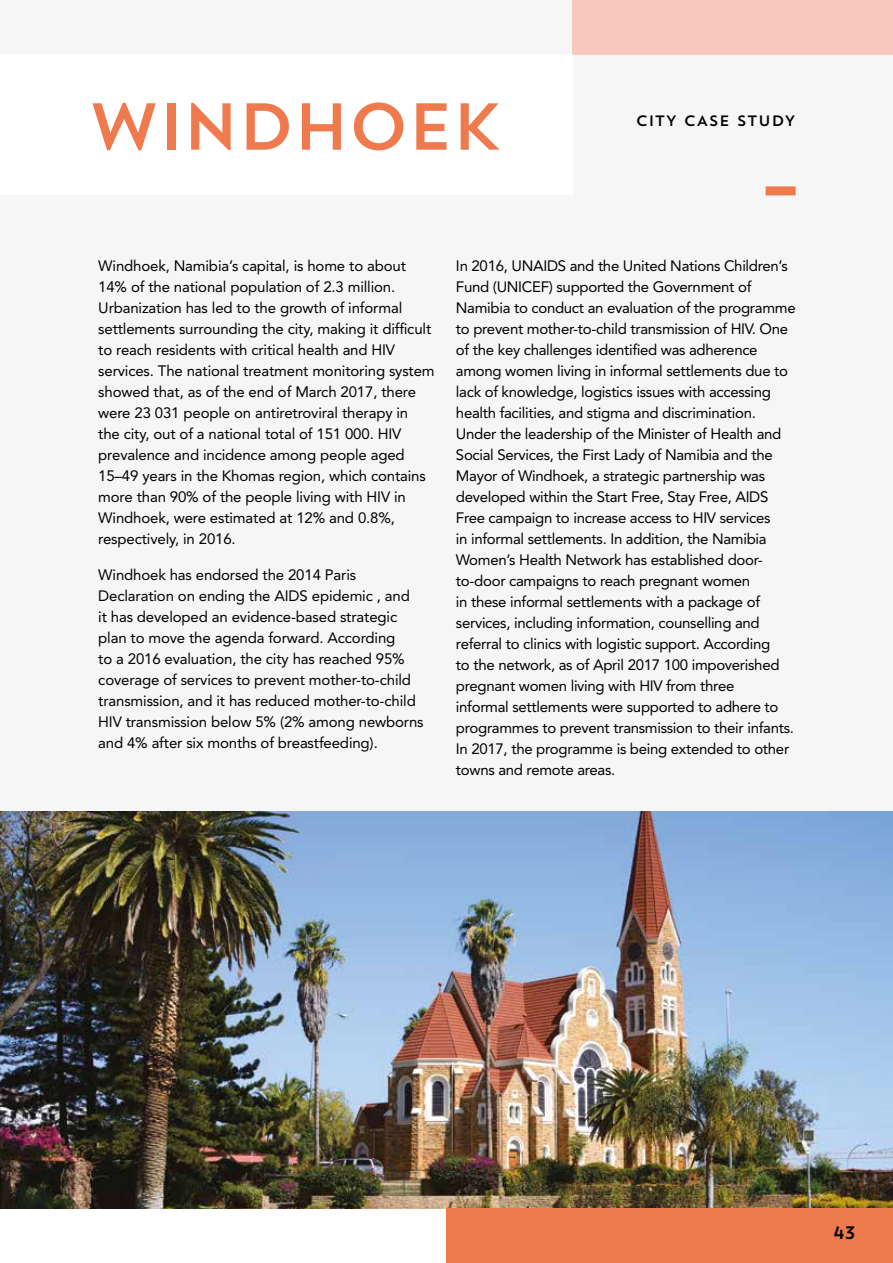
<style>
.page{position:relative;width:893px;height:1263px;background:#fff}
.page>*{position:absolute;margin:0;border:0;box-sizing:border-box;transform-origin:0 0}
.t1{font:66px "Trend Sans One";letter-spacing:-.05em;color:#ef7a4e}
.t2{font:18px "Trend Sans One";color:#000}
.t3{font:15px/21px "Avenir";letter-spacing:-.02em;color:#000}
.t4{font:15px "Trend Sans One";letter-spacing:.02em;color:#000}
</style>
<div class="page">
<div style="left:1px;top:0;width:892px;height:994px;background:#f6f6f6"></div>
<div style="left:573px;top:0;width:320px;height:54px;background:#f9c8bc"></div>
<img style="left:0;top:811px;width:893px;height:397px">
<div style="left:446px;top:1208px;width:447px;height:55px;background:#ef7a4e"></div>
<div style="left:1px;top:54px;width:572px;height:141px;background:#fff"></div>
<div style="left:766px;top:186px;width:30px;height:9px;background:#ef7a4e"></div>
<h1 class="t1" style="left:88px;top:84px;width:417px">WINDHOEK</h1>
<p class="t4" style="left:636px;top:111px;width:161px">CITY CASE STUDY</p>
<p class="t3" style="left:98px;top:255px;width:338px">Windhoek, Namibia’s capital, is home to about 14% of the national population of 2.3 million.<br>Urbanization has led to the growth of informal settlements surrounding the city, making it difficult to reach residents with critical health and HIV services. The national treatment monitoring system showed that, as of the end of March 2017, there were 23 031 people on antiretroviral therapy in<br>the city, out of a national total of 151 000. HIV prevalence and incidence among people aged 15–49 years in the Khomas region, which contains more than 90% of the people living with HIV in Windhoek, were estimated at 12% and 0.8%, respectively, in 2016.</p>
<p class="t3" style="left:98px;top:564px;width:327px">Windhoek has endorsed the 2014 Paris Declaration on ending the AIDS epidemic , and<br>it has developed an evidence-based strategic plan to move the agenda forward. According<br>to a 2016 evaluation, the city has reached 95% coverage of services to prevent mother-to-child transmission, and it has reduced mother-to-child HIV transmission below 5% (2% among newborns and 4% after six months of breastfeeding).</p>
<p class="t3" style="left:456px;top:255px;width:341px">In 2016, UNAIDS and the United Nations Children’s Fund (UNICEF) supported the Government of Namibia to conduct an evaluation of the programme to prevent mother-to-child transmission of HIV. One of the key challenges identified was adherence among women living in informal settlements due to lack of knowledge, logistics issues with accessing health facilities, and stigma and discrimination.<br>Under the leadership of the Minister of Health and Social Services, the First Lady of Namibia and the Mayor of Windhoek, a strategic partnership was developed within the Start Free, Stay Free, AIDS Free campaign to increase access to HIV services<br>in informal settlements. In addition, the Namibia Women’s Health Network has established door&shy;to-door campaigns to reach pregnant women<br>in these informal settlements with a package of services, including information, counselling and referral to clinics with logistic support. According<br>to the network, as of April 2017 100 impoverished pregnant women living with HIV from three<br>informal settlements were supported to adhere to programmes to prevent transmission to their infants.<br>In 2017, the programme is being extended to other towns and remote areas.</p>
<p class="t2" style="left:833px;top:1221px;width:25px">43</p>
<p class="t4" style="left:835px;top:1226px;width:21px">43</p>
</div>
